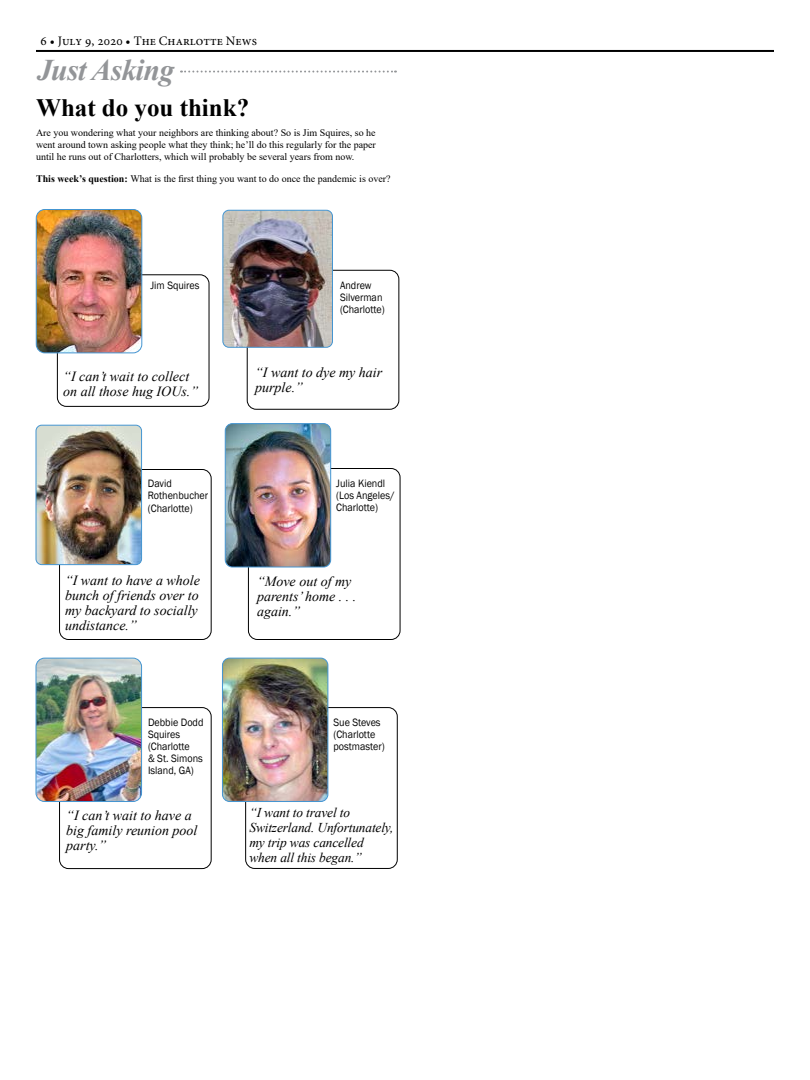
<style>
.page{position:relative;width:810px;height:1080px;background:#fff}
.page>*{position:absolute;margin:0;border:0;box-sizing:border-box;transform-origin:0 0}
.t1{font:italic 700 30px "Times New Roman";letter-spacing:-.02em;color:#939598}
.t2{font:700 25px "Times New Roman";color:#000}
.t3{font:italic 14px/15px "Times New Roman";color:#000}
.t4{font:italic 13.5px/15px "Times New Roman";letter-spacing:-.01em;color:#000}
.t5{font:13px "Minion Pro";color:#000}
.t6{font:11px/12px "Franklin Gothic";color:#000;scale:.92 1}
.t7{font:10px/12px "Times New Roman";color:#000;text-align:justify}
.s1{font-weight:700}
</style>
<div class="page">
<hr style="left:36px;top:50px;width:738px;height:2px;background:#000">
<svg style="left:181px;top:71px;width:215px;height:2px"></svg>
<div style="left:59px;top:469px;width:153px;height:171px;border:1px solid #000;border-radius:9px"></div>
<img style="left:36px;top:425px;width:106px;height:140px">
<div style="left:36px;top:425px;width:106px;height:140px;border:1px solid #4495d1;border-radius:6px"></div>
<div style="left:247px;top:270px;width:152px;height:140px;border:1px solid #000;border-radius:9px"></div>
<img style="left:223px;top:210px;width:108px;height:137px">
<div style="left:223px;top:210px;width:110px;height:138px;border:1px solid #4495d1;border-radius:6px"></div>
<div style="left:59px;top:707px;width:153px;height:162px;border:1px solid #000;border-radius:9px"></div>
<img style="left:36px;top:658px;width:106px;height:144px">
<div style="left:36px;top:658px;width:106px;height:144px;border:1px solid #4495d1;border-radius:9px"></div>
<div style="left:245px;top:707px;width:153px;height:162px;border:1px solid #000;border-radius:9px"></div>
<img style="left:222px;top:658px;width:106px;height:144px">
<div style="left:222px;top:658px;width:106px;height:144px;border:1px solid #4495d1;border-radius:7px"></div>
<div style="left:248px;top:468px;width:153px;height:172px;border:1px solid #000;border-radius:9px"></div>
<img style="left:225px;top:424px;width:106px;height:143px">
<div style="left:225px;top:423px;width:106px;height:144px;border:1px solid #4495d1;border-radius:7px"></div>
<div style="left:57px;top:274px;width:153px;height:133px;border:1px solid #000;border-radius:9px"></div>
<img style="left:36px;top:210px;width:106px;height:143px">
<div style="left:36px;top:209px;width:106px;height:144px;border:1px solid #4495d1;border-radius:9px"></div>
<h3 class="t5" style="left:40px;top:33px;width:218px">6 • July 9, 2020 • The Charlotte News</h3>
<h1 class="t1" style="left:37px;top:49px;width:139px">Just Asking</h1>
<h2 class="t2" style="left:36px;top:90px;width:215px">What do you think?</h2>
<p class="t7" style="left:36px;top:126px;width:341px">Are you wondering what your neighbors are thinking about? So is Jim Squires, so he went around town asking people what they think; he’ll do this regularly for the paper until he runs out of Charlotters, which will probably be several years from now.</p>
<p class="t7" style="left:36px;top:173px;width:356px"><span class="s1">This week’s question:</span> What is the first thing you want to do once the pandemic is over?</p>
<p class="t6" style="left:151px;top:280px;width:55px">Jim Squires</p>
<p class="t6" style="left:340px;top:280px;width:50px">Andrew<br>Silverman (Charlotte)</p>
<h3 class="t3" style="left:63px;top:368px;width:136px">“I can’t wait to collect on all those hug IOUs.”</h3>
<h3 class="t3" style="left:255px;top:364px;width:129px">“I want to dye my hair purple.”</h3>
<p class="t6" style="left:148px;top:477px;width:67px">David<br>Rothenbucher</p>
<p class="t6" style="left:148px;top:502px;width:50px">(Charlotte)</p>
<p class="t6" style="left:336px;top:477px;width:65px">Julia Kiendl (Los Angeles/<br>Charlotte)</p>
<h3 class="t3" style="left:65px;top:572px;width:136px">“I want to have a whole bunch of friends over to my backyard to socially undistance.”</h3>
<h3 class="t3" style="left:257px;top:573px;width:101px">“Move out of my parents’ home . . . again.”</h3>
<p class="t6" style="left:148px;top:716px;width:62px">Debbie Dodd<br>Squires (Charlotte<br>&amp; St. Simons<br>Island, GA)</p>
<h3 class="t3" style="left:66px;top:808px;width:133px">“I can’t wait to have a big family reunion pool party.”</h3>
<p class="t6" style="left:333px;top:716px;width:57px">Sue Steves (Charlotte postmaster)</p>
<h3 class="t4" style="left:249px;top:804px;width:145px">“I want to travel to<br>Switzerland. Unfortunately, my trip was cancelled when all this began.”</h3>
</div>
